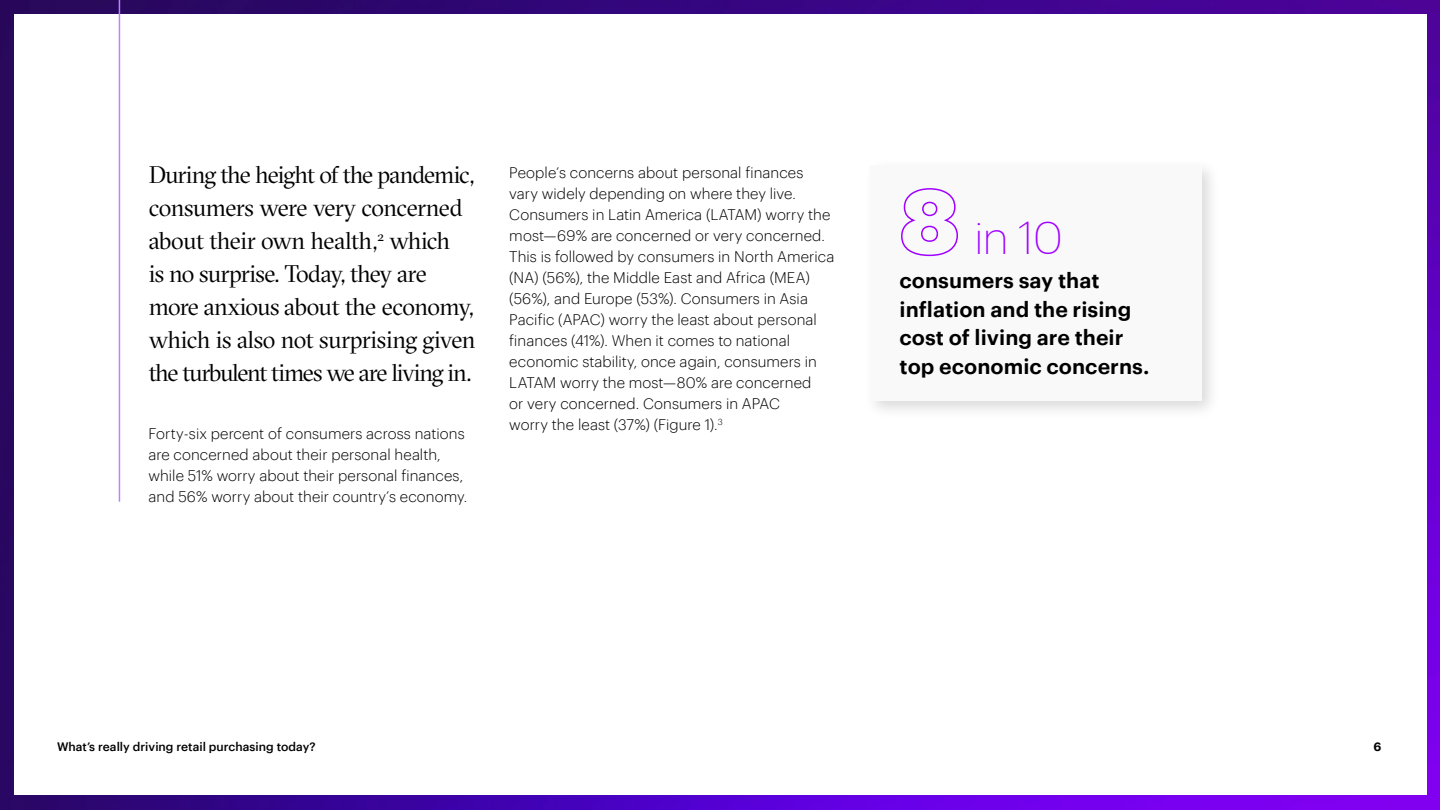
<style>
.page{position:relative;width:1440px;height:810px;background:#fff}
.page>*{position:absolute;margin:0;border:0;box-sizing:border-box;transform-origin:0 0}
.t1{font:200 45px "Graphik";color:#a100ff}
.t2{font:24px/33px "GT Sectra Fine";letter-spacing:-.03em;color:#000}
.t3{font:600 21px/28.5px "Graphik";color:#000}
.t4{font:300 15px/21px "Graphik";letter-spacing:.005em;color:#000}
.t5{font:500 12px "Graphik";color:#000}
.t6{font:600 12px "Graphik";color:#000}
.s1{font-weight:900;font-size:90px}
</style>
<div class="page">
<img style="left:0;top:0;width:1440px;height:810px">
<div style="left:15px;top:15px;width:1412px;height:780px;background:#fff"></div>
<hr style="left:119px;top:0;width:1px;height:502px;background:#be82ff">
<div style="left:863px;top:158px;width:358px;height:262px;background:#000;opacity:.15"></div>
<div style="left:870px;top:165px;width:331px;height:235px;background:#f9f9f9"></div>
<h2 class="t2" style="left:149px;top:158px;width:328px">During the height of the pandemic, consumers were very concerned about their own health,<sup>2</sup> which<br>is no surprise. Today, they are more anxious about the economy, which is also not surprising given the turbulent times we are living in.</h2>
<p class="t4" style="left:148px;top:422px;width:320px">Forty-six percent of consumers across nations are concerned about their personal health, while 51% worry about their personal finances, and 56% worry about their country’s economy.</p>
<p class="t4" style="left:509px;top:161px;width:327px">People’s concerns about personal finances vary widely depending on where they live.<br>Consumers in Latin America (LATAM) worry the most—69% are concerned or very concerned.<br>This is followed by consumers in North America (NA) (56%), the Middle East and Africa (MEA) (56%), and Europe (53%). Consumers in Asia Pacific (APAC) worry the least about personal finances (41%). When it comes to national economic stability, once again, consumers in LATAM worry the most—80% are concerned<br>or very concerned. Consumers in APAC<br>worry the least (37%) (Figure 1).<sup>3</sup></p>
<h1 class="t1" style="left:900px;top:206px;width:165px"><span class="s1">8</span> in 10</h1>
<h3 class="t3" style="left:900px;top:264px;width:251px">consumers say that inflation and the rising cost of living are their top economic concerns.</h3>
<p class="t5" style="left:57px;top:738px;width:260px">What’s really driving retail purchasing today?</p>
<p class="t6" style="left:1374px;top:738px;width:9px">6</p>
</div>
